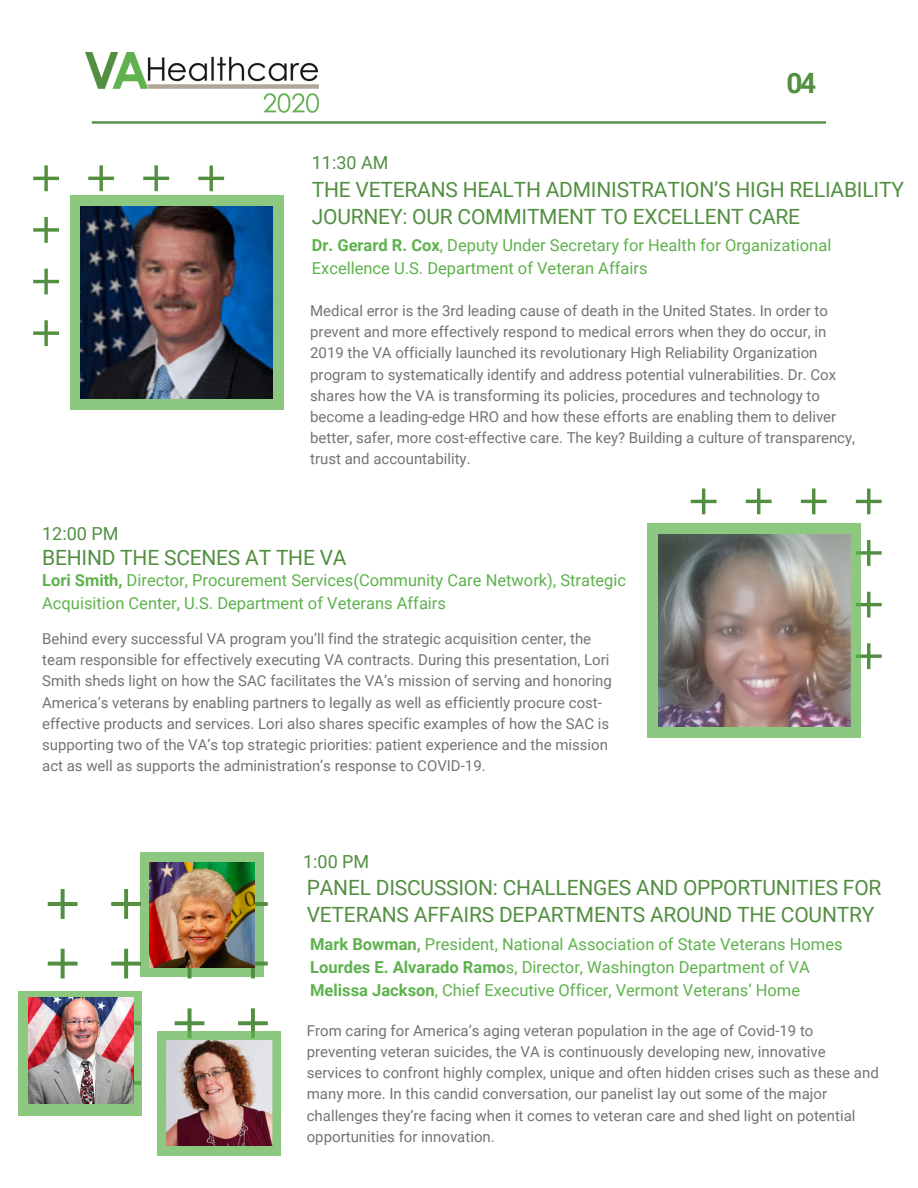
<style>
.page{position:relative;width:918px;height:1188px;background:#fff}
.page>*{position:absolute;margin:0;border:0;box-sizing:border-box;transform-origin:0 0}
.t1{font:700 28.05px "Roboto";color:#528f41}
.t2{font:21px/27.2px "Roboto";letter-spacing:-.01em;color:#528f41}
.t3{font:18px "Roboto";color:#528f41}
.t4{font:16.5px/23.1px "Roboto";color:#5eb24d}
.t5{font:15px/21.1px "Roboto";color:#737373}
.s1{font-weight:700}
</style>
<div class="page">
<svg style="left:92px;top:121px;width:734px;height:3px;background:#76a668"></svg>
<div style="left:70px;top:195px;width:214px;height:215px;background:#8dc881"></div>
<svg style="left:691px;top:488px;width:191px;height:181px"></svg>
<div style="left:140px;top:852px;width:124px;height:125px;background:#8dc881"></div>
<div style="left:647px;top:523px;width:214px;height:215px;background:linear-gradient(to right,#8dc881,#8dc881)"></div>
<svg style="left:48px;top:889px;width:220px;height:142px"></svg>
<svg style="left:33px;top:165px;width:191px;height:181px"></svg>
<img style="left:80px;top:206px;width:192px;height:192px">
<img style="left:86px;top:52px;width:233px;height:61px">
<div style="left:18px;top:991px;width:124px;height:125px;background:#8dc881"></div>
<img style="left:658px;top:534px;width:192px;height:192px">
<img style="left:149px;top:862px;width:106px;height:106px">
<img style="left:28px;top:998px;width:106px;height:105px">
<div style="left:157px;top:1031px;width:124px;height:125px;background:linear-gradient(to right,#8cc780,#8cc780)"></div>
<img style="left:167px;top:1040px;width:105px;height:106px">
<h1 class="t1" style="left:786px;top:67px;width:31px">04</h1>
<p class="t3" style="left:42px;top:524px;width:78px">12:00 PM</p>
<p class="t3" style="left:312px;top:152px;width:78px">11:30 AM</p>
<h2 class="t2" style="left:312px;top:176px;width:594px">THE VETERANS HEALTH ADMINISTRATION’S HIGH RELIABILITY<br>JOURNEY: OUR COMMITMENT TO EXCELLENT CARE</h2>
<p class="t4" style="left:312px;top:234px;width:521px"><span class="s1">Dr. Gerard R. Cox</span>, Deputy Under Secretary for Health for Organizational<br>Excellence U.S. Department of Veteran Affairs</p>
<p class="t5" style="left:310px;top:300px;width:546px">Medical error is the 3rd leading cause of death in the United States. In order to prevent and more effectively respond to medical errors when they do occur, in 2019 the VA officially launched its revolutionary High Reliability Organization program to systematically identify and address potential vulnerabilities. Dr. Cox shares how the VA is transforming its policies, procedures and technology to become a leading-edge HRO and how these efforts are enabling them to deliver better, safer, more cost-effective care. The key? Building a culture of transparency, trust and accountability.</p>
<h2 class="t2" style="left:42px;top:544px;width:306px">BEHIND THE SCENES AT THE VA</h2>
<p class="t4" style="left:42px;top:568px;width:585px"><span class="s1">Lori Smith,</span> Director, Procurement Services(Community Care Network), Strategic<br>Acquisition Center, U.S. Department of Veterans Affairs</p>
<p class="t5" style="left:42px;top:628px;width:571px">Behind every successful VA program you’ll find the strategic acquisition center, the team responsible for effectively executing VA contracts. During this presentation, Lori Smith sheds light on how the SAC facilitates the VA’s mission of serving and honoring America’s veterans by enabling partners to legally as well as efficiently procure cost&shy;effective products and services. Lori also shares specific examples of how the SAC is supporting two of the VA’s top strategic priorities: patient experience and the mission act as well as supports the administration’s response to COVID-19.</p>
<p class="t3" style="left:303px;top:851px;width:68px">1:00 PM</p>
<h2 class="t2" style="left:307px;top:874px;width:576px">PANEL DISCUSSION: CHALLENGES AND OPPORTUNITIES FOR<br>VETERANS AFFAIRS DEPARTMENTS AROUND THE COUNTRY</h2>
<p class="t4" style="left:310px;top:933px;width:534px"><span class="s1">Mark Bowman,</span> President, National Association of State Veterans Homes<br><span class="s1">Lourdes E. Alvarado Ramo</span>s, Director, Washington Department of VA<br><span class="s1">Melissa Jackson</span>, Chief Executive Officer, Vermont Veterans’ Home</p>
<p class="t5" style="left:307px;top:1020px;width:574px">From caring for America’s aging veteran population in the age of Covid-19 to preventing veteran suicides, the VA is continuously developing new, innovative services to confront highly complex, unique and often hidden crises such as these and many more. In this candid conversation, our panelist lay out some of the major challenges they’re facing when it comes to veteran care and shed light on potential opportunities for innovation.</p>
</div>
